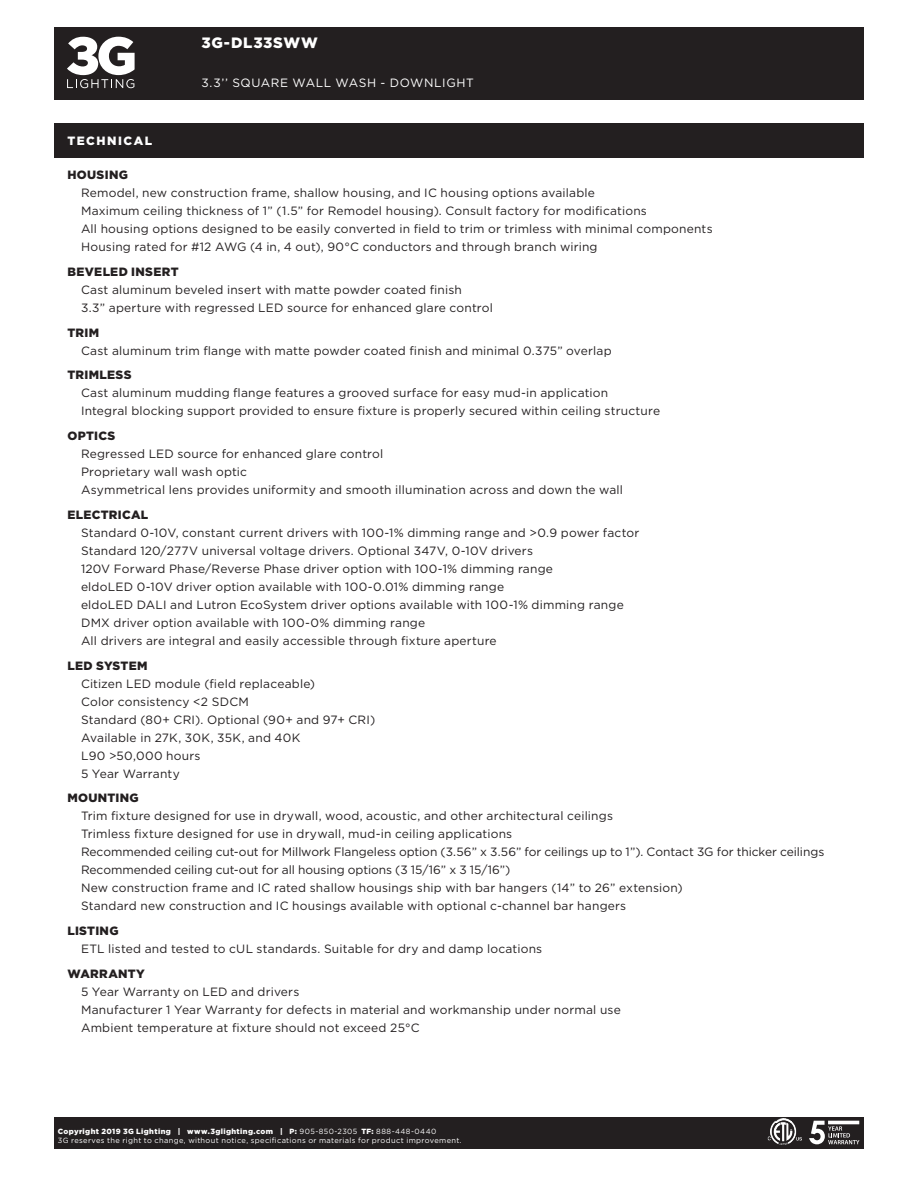
<style>
.page{position:relative;width:918px;height:1188px;background:#fff}
.page>*{position:absolute;margin:0;border:0;box-sizing:border-box;transform-origin:0 0}
.Top_Left{font:900 15px "Gotham";letter-spacing:.045em;color:#fff}
.t1{font:12px/18px "Gotham";letter-spacing:.015em;color:#231f20}
.t2{font:12px "Gotham";letter-spacing:-.005em;color:#231f20}
.t3{font:900 12px "Gotham";letter-spacing:.025em;color:#231f20}
.Top_Left-2{font:12px "Gotham";letter-spacing:.05em;color:#fff}
.Order_Title{font:900 12px "Gotham";letter-spacing:.12em;color:#fff}
.t4{font:7.5px/9.3px "Gotham";letter-spacing:.045em;color:#fff}
.s1{font-weight:900}
</style>
<div class="page">
<div style="left:54px;top:1117px;width:810px;height:32px;background:#231f20"></div>
<svg style="left:809px;top:1121px;width:50px;height:23px"></svg>
<img style="left:771px;top:1121px;width:31px;height:23px">
<svg style="left:767px;top:1136px;width:4px;height:5px"></svg>
<img style="left:775px;top:1119px;width:17px;height:4px">
<div style="left:54px;top:27px;width:810px;height:72px;background:#231f20"></div>
<div style="left:54px;top:123px;width:810px;height:34px;background:#231f20"></div>
<svg style="left:67px;top:37px;width:68px;height:51px"></svg>
<p class="Order_Title" style="left:68px;top:132px;width:86px">TECHNICAL</p>
<p class="Top_Left" style="left:201px;top:32px;width:118px">3G-DL33SWW</p>
<p class="Top_Left-2" style="left:201px;top:75px;width:274px">3.3’’ SQUARE WALL WASH - DOWNLIGHT</p>
<p class="t3" style="left:68px;top:167px;width:62px">HOUSING</p>
<p class="t1" style="left:81px;top:184px;width:516px">Remodel, new construction frame, shallow housing, and IC housing options available</p>
<p class="t1" style="left:81px;top:202px;width:567px">Maximum ceiling thickness of 1” (1.5” for Remodel housing). Consult factory for modifications</p>
<p class="t1" style="left:81px;top:220px;width:633px">All housing options designed to be easily converted in field to trim or trimless with minimal components</p>
<p class="t1" style="left:81px;top:238px;width:518px">Housing rated for #12 AWG (4 in, 4 out), 90°C conductors and through branch wiring</p>
<p class="t1" style="left:81px;top:262px;width:413px;text-indent:-14px"><span class="s1">BEVELED INSERT<br></span>Cast aluminum beveled insert with matte powder coated finish<br>3.3” aperture with regressed LED source for enhanced glare control</p>
<p class="t1" style="left:81px;top:323px;width:532px;text-indent:-14px"><span class="s1">TRIM<br></span>Cast aluminum trim flange with matte powder coated finish and minimal 0.375” overlap</p>
<p class="t1" style="left:81px;top:366px;width:581px;text-indent:-14px"><span class="s1">TRIMLESS<br></span>Cast aluminum mudding flange features a grooved surface for easy mud-in application<br>Integral blocking support provided to ensure fixture is properly secured within ceiling structure</p>
<p class="t1" style="left:81px;top:427px;width:543px;text-indent:-14px"><span class="s1">OPTICS<br></span>Regressed LED source for enhanced glare control<br>Proprietary wall wash optic<br>Asymmetrical lens provides uniformity and smooth illumination across and down the wall</p>
<p class="t1" style="left:81px;top:505px;width:560px;text-indent:-14px"><span class="s1">ELECTRICAL<br></span>Standard 0-10V, constant current drivers with 100-1% dimming range and &gt;0.9 power factor</p>
<p class="t1" style="left:81px;top:541px;width:454px">Standard 120/277V universal voltage drivers. Optional 347V, 0-10V drivers</p>
<p class="t1" style="left:81px;top:559px;width:474px">120V Forward Phase/Reverse Phase driver option with 100-1% dimming range</p>
<p class="t1" style="left:81px;top:577px;width:425px">eldoLED 0-10V driver option available with 100-0.01% dimming range</p>
<p class="t1" style="left:81px;top:595px;width:544px">eldoLED DALI and Lutron EcoSystem driver options available with 100-1% dimming range</p>
<p class="t1" style="left:81px;top:613px;width:417px">DMX driver option available with 100-0% dimming range<br>All drivers are integral and easily accessible through fixture aperture</p>
<p class="t3" style="left:68px;top:657px;width:82px">LED SYSTEM</p>
<p class="t1" style="left:81px;top:674px;width:296px">Citizen LED module (field replaceable)<br>Color consistency &lt;2 SDCM<br>Standard (80+ CRI). Optional (90+ and 97+ CRI)<br>Available in 27K, 30K, 35K, and 40K<br>L90 &gt;50,000 hours<br>5 Year Warranty</p>
<p class="t3" style="left:68px;top:790px;width:73px">MOUNTING</p>
<p class="t1" style="left:81px;top:807px;width:534px">Trim fixture designed for use in drywall, wood, acoustic, and other architectural ceilings</p>
<p class="t1" style="left:81px;top:825px;width:433px">Trimless fixture designed for use in drywall, mud-in ceiling applications</p>
<p class="t2" style="left:81px;top:844px;width:745px">Recommended ceiling cut-out for Millwork Flangeless option (3.56” x 3.56” for ceilings up to 1”). Contact 3G for thicker ceilings</p>
<p class="t2" style="left:81px;top:862px;width:431px">Recommended ceiling cut-out for all housing options (3 15/16” x 3 15/16”)</p>
<p class="t1" style="left:81px;top:879px;width:603px">New construction frame and IC rated shallow housings ship with bar hangers (14” to 26” extension)</p>
<p class="t1" style="left:81px;top:897px;width:547px">Standard new construction and IC housings available with optional c-channel bar hangers</p>
<p class="t3" style="left:68px;top:923px;width:53px">LISTING</p>
<p class="t1" style="left:81px;top:940px;width:463px">ETL listed and tested to cUL standards. Suitable for dry and damp locations</p>
<p class="t3" style="left:68px;top:965px;width:79px">WARRANTY</p>
<p class="t1" style="left:81px;top:982px;width:220px">5 Year Warranty on LED and drivers</p>
<p class="t1" style="left:81px;top:1000px;width:541px">Manufacturer 1 Year Warranty for defects in material and workmanship under normal use</p>
<p class="t1" style="left:81px;top:1018px;width:340px">Ambient temperature at fixture should not exceed 25°C</p>
<p class="t4" style="left:58px;top:1127px;width:405px"><span class="s1">Copyright 2019 3G Lighting | www.3glighting.com | P:</span> 905-850-2305 <span class="s1">TF:</span> 888-448-0440<br>3G reserves the right to change, without notice, specifications or materials for product improvement.</p>
</div>
